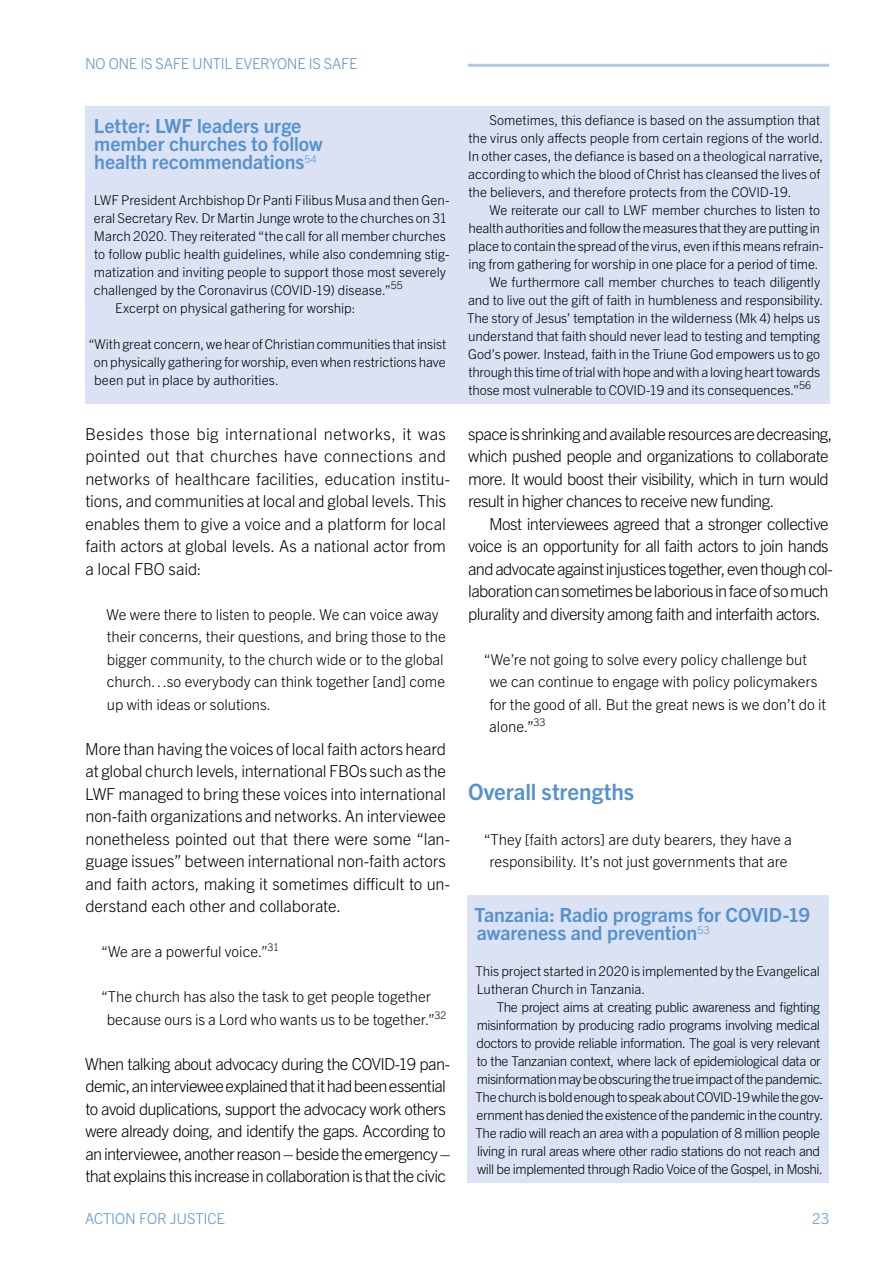
<style>
.page{position:relative;width:893px;height:1263px;background:#fff}
.page>*{position:absolute;margin:0;border:0;box-sizing:border-box;transform-origin:0 0}
.t1{font:700 22.5px "Trade Gothic Next LT Pro";color:#5692ce}
.t2{font:700 19.5px/18px "Trade Gothic Next LT Pro";letter-spacing:-.005em;color:#5692ce}
.t3{font:300 16.5px/22.5px "Trade Gothic Next LT Pro";letter-spacing:-.025em;color:#000}
.t4{font:300 16.5px/22.5px "Trade Gothic Next LT Pro";letter-spacing:-.005em;color:#000}
.t5{font:300 15px/22.5px "Trade Gothic Next LT Pro";letter-spacing:-.005em;color:#000}
.t6{font:300 15px "Trade Gothic Next LT Pro";letter-spacing:-.015em;color:#5692ce}
.t7{font:300 13.5px/18px "Trade Gothic Next LT Pro";letter-spacing:-.01em;color:#000}
.t8{font:300 13.5px/18px "Trade Gothic Next LT Pro";letter-spacing:-.03em;color:#000}
</style>
<div class="page">
<hr style="left:468px;top:64px;width:361px;height:3px;background:#b3c7e8">
<div style="left:468px;top:895px;width:361px;height:287px;background:#dae2f4"></div>
<div style="left:85px;top:106px;width:744px;height:298px;background:#dae2f4"></div>
<p class="t6" style="left:85px;top:53px;width:274px">NO ONE IS SAFE UNTIL EVERYONE IS SAFE</p>
<h2 class="t2" style="left:94px;top:115px;width:230px">Letter: LWF leaders urge member churches to follow health recommendations<sup>54</sup></h2>
<p class="t7" style="left:94px;top:190px;width:357px">LWF President Archbishop Dr Panti Filibus Musa and then Gen-</p>
<p class="t7" style="left:94px;top:208px;width:355px">eral Secretary Rev. Dr Martin Junge wrote to the churches on 31</p>
<p class="t7" style="left:94px;top:226px;width:354px">March 2020. They reiterated “the call for all member churches</p>
<p class="t7" style="left:94px;top:244px;width:357px">to follow public health guidelines, while also condemning stig-</p>
<p class="t7" style="left:94px;top:262px;width:354px">matization and inviting people to support those most severely</p>
<p class="t7" style="left:94px;top:280px;width:310px">challenged by the Coronavirus (COVID-19) disease.”<sup>55</sup></p>
<p class="t7" style="left:115px;top:298px;width:242px">Excerpt on physical gathering for worship:</p>
<p class="t7" style="left:94px;top:334px;width:354px;text-align:justify;text-indent:-6px">“With great concern, we hear of Christian communities that insist on physically gathering for worship, even when restrictions have been put in place by authorities.</p>
<p class="t4" style="left:85px;top:421px;width:367px">Besides those big international networks, it was pointed out that churches have connections and networks of healthcare facilities, education institu&shy;tions, and communities at local and global levels. This enables them to give a voice and a platform for local faith actors at global levels. As a national actor from a local FBO said:</p>
<p class="t5" style="left:107px;top:602px;width:341px">We were there to listen to people. We can voice away their concerns, their questions, and bring those to the bigger community, to the church wide or to the global church…so everybody can think together [and] come up with ideas or solutions.</p>
<p class="t3" style="left:85px;top:736px;width:367px">More than having the voices of local faith actors heard at global church levels, international FBOs such as the LWF managed to bring these voices into international non-faith organizations and networks. An interviewee nonetheless pointed out that there were some “lan&shy;guage issues” between international non-faith actors and faith actors, making it sometimes difficult to un&shy;derstand each other and collaborate.</p>
<p class="t5" style="left:101px;top:939px;width:180px">“We are a powerful voice.”<sup>31</sup></p>
<p class="t5" style="left:107px;top:984px;width:341px;text-indent:-6px">“The church has also the task to get people together because ours is a Lord who wants us to be together.”<sup>32</sup></p>
<p class="t3" style="left:85px;top:1051px;width:367px">When talking about advocacy during the COVID-19 pan&shy;demic, an interviewee explained that it had been essential to avoid duplications, support the advocacy work others were already doing, and identify the gaps. According to an interviewee, another reason – beside the emergency – that explains this increase in collaboration is that the civic</p>
<p class="t7" style="left:468px;top:110px;width:357px;text-indent:21px">Sometimes, this defiance is based on the assumption that the virus only affects people from certain regions of the world.<br>In other cases, the defiance is based on a theological narrative, according to which the blood of Christ has cleansed the lives of the believers, and therefore protects from the COVID-19.</p>
<p class="t7" style="left:490px;top:200px;width:332px">We reiterate our call to LWF member churches to listen to</p>
<p class="t7" style="left:468px;top:218px;width:353px">health authorities and follow the measures that they are putting in</p>
<p class="t7" style="left:468px;top:236px;width:357px">place to contain the spread of the virus, even if this means refrain-</p>
<p class="t7" style="left:468px;top:254px;width:352px">ing from gathering for worship in one place for a period of time.</p>
<p class="t7" style="left:490px;top:272px;width:332px">We furthermore call member churches to teach diligently</p>
<p class="t7" style="left:468px;top:290px;width:356px">and to live out the gift of faith in humbleness and responsibility.</p>
<p class="t7" style="left:467px;top:308px;width:355px">The story of Jesus’ temptation in the wilderness (Mk 4) helps us</p>
<p class="t7" style="left:468px;top:326px;width:353px">understand that faith should never lead to testing and tempting</p>
<p class="t7" style="left:468px;top:344px;width:353px">God’s power. Instead, faith in the Triune God empowers us to go</p>
<p class="t7" style="left:468px;top:362px;width:353px">through this time of trial with hope and with a loving heart towards</p>
<p class="t7" style="left:468px;top:380px;width:344px">those most vulnerable to COVID-19 and its consequences.”<sup>56</sup></p>
<p class="t3" style="left:468px;top:421px;width:366px">space is shrinking and available resources are decreasing, which pushed people and organizations to collaborate more. It would boost their visibility, which in turn would result in higher chances to receive new funding.</p>
<p class="t3" style="left:468px;top:511px;width:366px;text-indent:21px">Most interviewees agreed that a stronger collective voice is an opportunity for all faith actors to join hands and advocate against injustices together, even though col&shy;laboration can sometimes be laborious in face of so much plurality and diversity among faith and interfaith actors.</p>
<p class="t5" style="left:489px;top:647px;width:338px;text-indent:-6px">“We’re not going to solve every policy challenge but we can continue to engage with policy policymakers for the good of all. But the great news is we don’t do it alone.”<sup>33</sup></p>
<h1 class="t1" style="left:468px;top:776px;width:167px">Overall strengths</h1>
<p class="t5" style="left:484px;top:827px;width:310px;text-align:center">“They [faith actors] are duty bearers, they have a responsibility. It’s not just governments that are</p>
<h2 class="t2" style="left:475px;top:904px;width:337px">Tanzania: Radio programs for COVID-19 awareness and prevention<sup>53</sup></h2>
<p class="t7" style="left:475px;top:961px;width:346px">This project started in 2020 is implemented by the Evangelical<br>Lutheran Church in Tanzania.</p>
<p class="t8" style="left:475px;top:997px;width:350px;text-indent:21px">The project aims at creating public awareness and fighting misinformation by producing radio programs involving medical doctors to provide reliable information. The goal is very relevant to the Tanzanian context, where lack of epidemiological data or misinformation may be obscuring the true impact of the pandemic.<br>The church is bold enough to speak about COVID-19 while the gov&shy;ernment has denied the existence of the pandemic in the country.<br>The radio will reach an area with a population of 8 million people living in rural areas where other radio stations do not reach and will be implemented through Radio Voice of the Gospel, in Moshi.</p>
<p class="t6" style="left:85px;top:1208px;width:141px">ACTION FOR JUSTICE</p>
<p class="t6" style="left:812px;top:1208px;width:18px">23</p>
</div>
